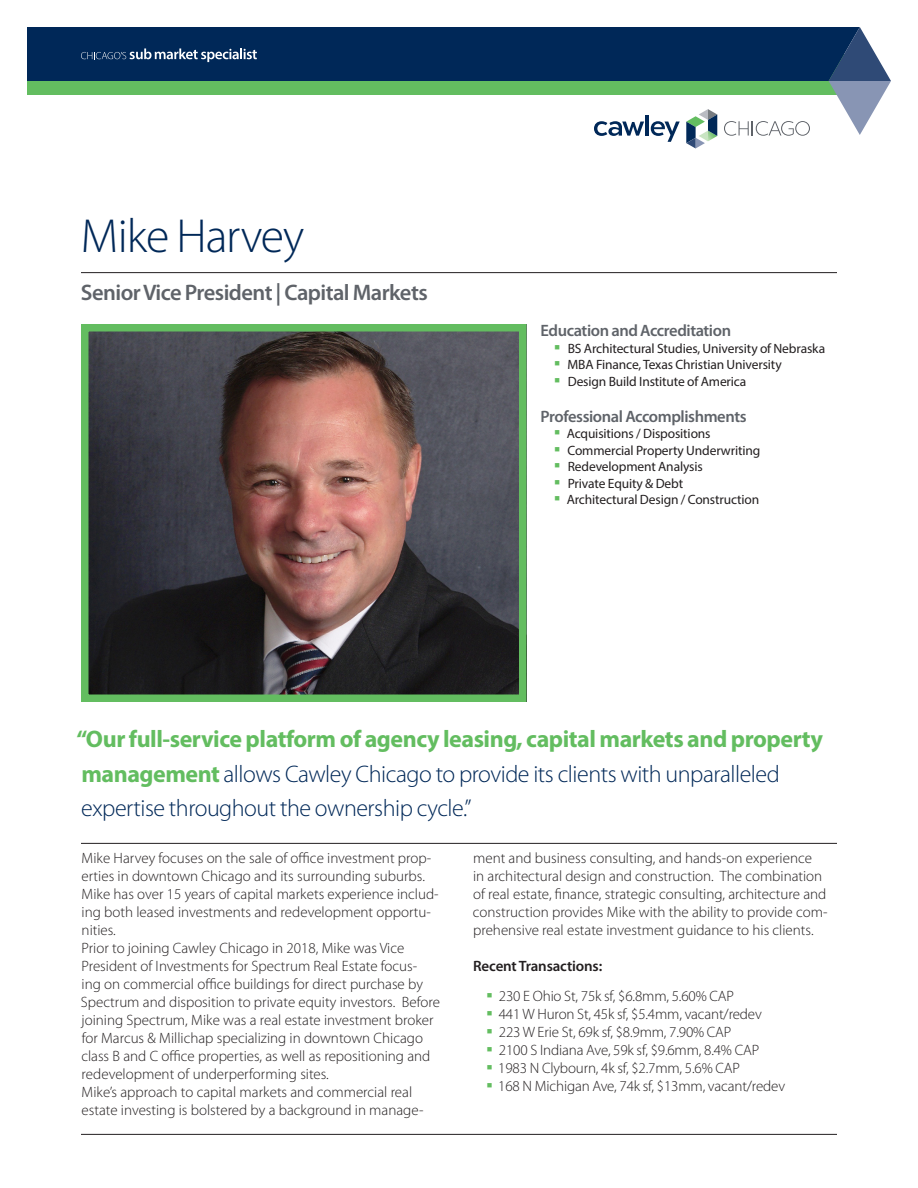
<style>
.page{position:relative;width:918px;height:1188px;background:#fff}
.page>*{position:absolute;margin:0;border:0;box-sizing:border-box;transform-origin:0 0}
.Cawley_Primary_HEADL{font:300 48px "Myriad Pro";letter-spacing:-.025em;color:#002858}
.Cawley_PULL_QUOTE{font:300 24px/34.5px "Myriad Pro";letter-spacing:-.02em;color:#002858}
.Cawley_SUBHEADLINE_2{font:600 22.5px "Myriad Pro";letter-spacing:-.025em;color:#5f6369}
.Cawley_BIO_SUBHEADLI{font:600 16.5px "Myriad Pro";letter-spacing:-.025em;color:#5f6369}
.t1{font:300 15px/18px "Myriad Pro";color:#231f20}
.Cawley_BODY_COPY{font:600 15px "Myriad Pro";letter-spacing:-.01em;color:#231f20}
.t2{font:13.5px "Myriad Pro";letter-spacing:-.01em;color:#231f20}
.s1{font-weight:700;color:#63bd60}
</style>
<div class="page">
<div style="left:27px;top:54px;width:837px;height:40px;background:#63bd60"></div>
<div style="left:27px;top:27px;width:802px;height:54px;background:#002858"></div>
<svg style="left:829px;top:27px;width:62px;height:108px"></svg>
<svg style="left:81px;top:48px;width:176px;height:14px;background:#3c5a7f"></svg>
<svg style="left:594px;top:121px;width:50px;height:15px"></svg>
<hr style="left:646px;top:116px;width:3px;height:20px;background:#002858">
<svg style="left:651px;top:121px;width:29px;height:21px"></svg>
<svg style="left:724px;top:121px;width:86px;height:15px"></svg>
<svg style="left:686px;top:109px;width:31px;height:39px"></svg>
<hr style="left:81px;top:1134px;width:756px;height:1px;background:#231f20">
<hr style="left:81px;top:843px;width:756px;height:1px;background:#231f20">
<hr style="left:81px;top:272px;width:756px;height:1px;background:#231f20">
<img style="left:90px;top:333px;width:427px;height:360px">
<div style="left:81px;top:324px;width:445px;height:378px;border:8px solid #63bd60"></div>
<p class="Cawley_Primary_HEADL" style="left:81px;top:210px;width:225px">Mike Harvey</p>
<p class="Cawley_SUBHEADLINE_2" style="left:81px;top:279px;width:348px">Senior Vice President | Capital Markets</p>
<p class="Cawley_BIO_SUBHEADLI" style="left:541px;top:320px;width:192px">Education and Accreditation</p>
<p class="t2" style="left:568px;top:340px;width:259px">BS Architectural Studies, University of Nebraska</p>
<p class="t2" style="left:568px;top:357px;width:216px">MBA Finance, Texas Christian University</p>
<p class="t2" style="left:568px;top:373px;width:180px">Design Build Institute of America</p>
<p class="Cawley_BIO_SUBHEADLI" style="left:541px;top:406px;width:208px">Professional Accomplishments</p>
<p class="t2" style="left:567px;top:426px;width:145px">Acquisitions / Dispositions</p>
<p class="t2" style="left:567px;top:442px;width:194px">Commercial Property Underwriting</p>
<p class="t2" style="left:568px;top:459px;width:137px">Redevelopment Analysis</p>
<p class="t2" style="left:568px;top:475px;width:117px">Private Equity &amp; Debt</p>
<p class="t2" style="left:567px;top:492px;width:194px">Architectural Design / Construction</p>
<p class="Cawley_PULL_QUOTE" style="left:76px;top:722px;width:748px"><span class="s1">“Our full-service platform of agency leasing, capital markets and property management</span> allows Cawley Chicago to provide its clients with unparalleled expertise throughout the ownership cycle.”</p>
<p class="t1" style="left:81px;top:849px;width:359px">Mike Harvey focuses on the sale of office investment prop&shy;erties in downtown Chicago and its surrounding suburbs.<br>Mike has over 15 years of capital markets experience includ&shy;ing both leased investments and redevelopment opportu&shy;nities.</p>
<p class="t1" style="left:81px;top:939px;width:361px">Prior to joining Cawley Chicago in 2018, Mike was Vice President of Investments for Spectrum Real Estate focus-<br>ing on commercial office buildings for direct purchase by Spectrum and disposition to private equity investors. Before joining Spectrum, Mike was a real estate investment broker for Marcus &amp; Millichap specializing in downtown Chicago class B and C office properties, as well as repositioning and redevelopment of underperforming sites.</p>
<p class="t1" style="left:81px;top:1083px;width:344px">Mike’s approach to capital markets and commercial real estate investing is bolstered by a background in manage-</p>
<p class="t1" style="left:473px;top:849px;width:356px">ment and business consulting, and hands-on experience<br>in architectural design and construction. The combination of real estate, finance, strategic consulting, architecture and construction provides Mike with the ability to provide com&shy;prehensive real estate investment guidance to his clients.</p>
<p class="Cawley_BODY_COPY" style="left:473px;top:956px;width:131px">Recent Transactions:</p>
<p class="t1" style="left:499px;top:987px;width:237px">230 E Ohio St, 75k sf, $6.8mm, 5.60% CAP</p>
<p class="t1" style="left:499px;top:1005px;width:265px">441 W Huron St, 45k sf, $5.4mm, vacant/redev</p>
<p class="t1" style="left:499px;top:1023px;width:234px">223 W Erie St, 69k sf, $8.9mm, 7.90% CAP</p>
<p class="t1" style="left:499px;top:1041px;width:262px">2100 S Indiana Ave, 59k sf, $9.6mm, 8.4% CAP</p>
<p class="t1" style="left:498px;top:1059px;width:243px">1983 N Clybourn, 4k sf, $2.7mm, 5.6% CAP</p>
<p class="t1" style="left:498px;top:1077px;width:288px">168 N Michigan Ave, 74k sf, $13mm, vacant/redev</p>
</div>
